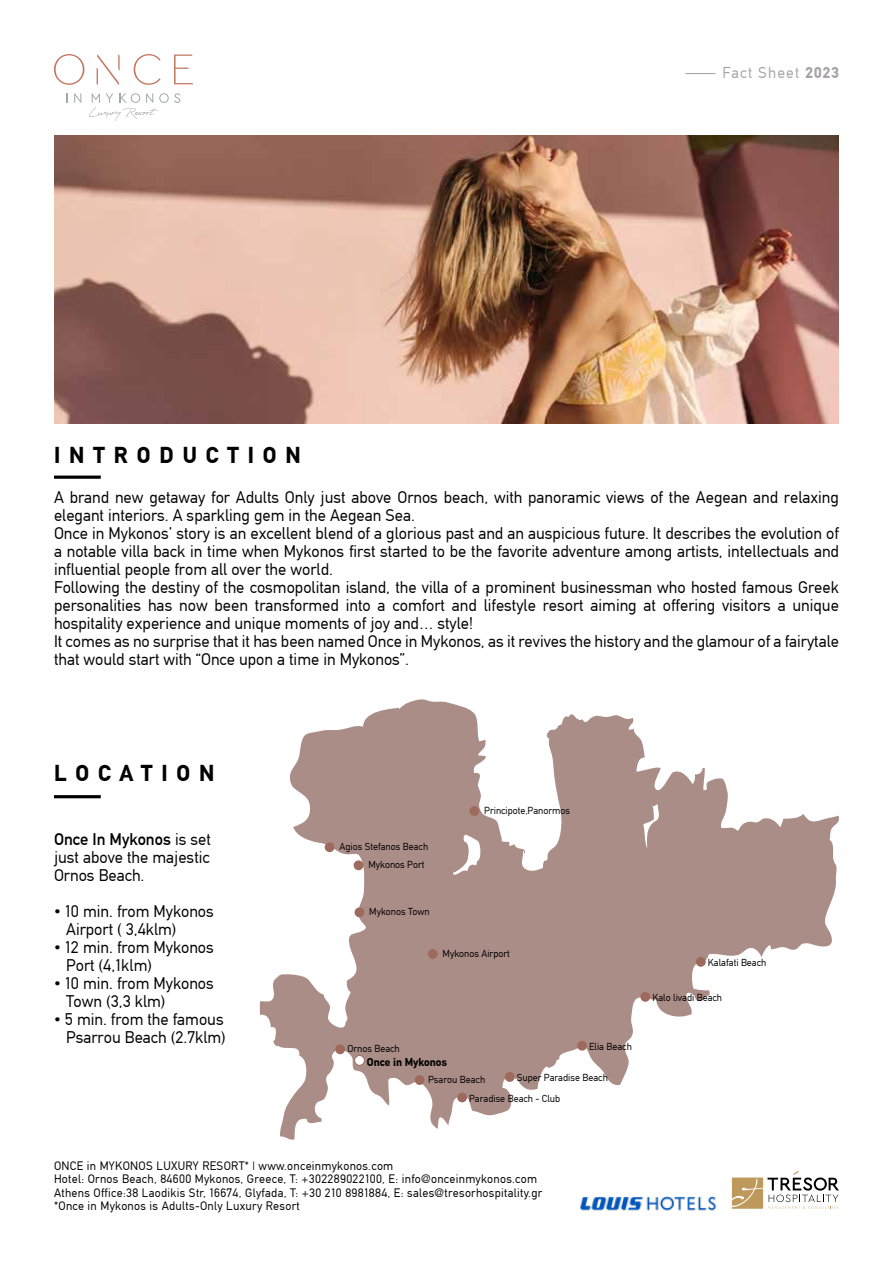
<style>
.page{position:relative;width:893px;height:1263px;background:#fff}
.page>*{position:absolute;margin:0;border:0;box-sizing:border-box;transform-origin:0 0}
.t1{font:700 22.5px "CF Din";letter-spacing:.4em;color:#000}
.t2{font:16.5px/18px "CF Din";color:#000}
.t3{font:15.45px "CF Din";letter-spacing:.075em;color:#a6a4a7}
.t4{font:12px/13.5px "CF Din";letter-spacing:.025em;color:#000}
.t5{font:700 11.25px "CF Din";color:#000}
.t6{font:9.9px/18.1px "CF Din";color:#000}
.s1{font-weight:700}
.s2{font-style:inherit}
</style>
<div class="page">
<img style="left:54px;top:136px;width:785px;height:288px">
<hr style="left:685px;top:73px;width:30px;height:1px;background:#a6a4a7">
<svg style="left:732px;top:1171px;width:107px;height:38px"></svg>
<hr style="left:54px;top:476px;width:47px;height:3px;background:#000">
<hr style="left:54px;top:795px;width:47px;height:3px;background:#000">
<svg style="left:260px;top:699px;width:579px;height:441px;fill:#ab8d87"></svg>
<div style="left:335px;top:1044px;width:10px;height:10px;background:#9e6a5d;border-radius:50%"></div>
<div style="left:355px;top:1055px;width:9px;height:10px;background:#fff;border-radius:50%"></div>
<div style="left:354px;top:1055px;width:11px;height:11px;border:1px solid #9e6a5d;border-radius:50%"></div>
<div style="left:325px;top:842px;width:9px;height:10px;background:#9e6a5d;border-radius:50%"></div>
<div style="left:354px;top:860px;width:9px;height:10px;background:#9e6a5d;border-radius:50%"></div>
<div style="left:355px;top:907px;width:9px;height:10px;background:#9e6a5d;border-radius:50%"></div>
<div style="left:428px;top:949px;width:10px;height:10px;background:#9e6a5d;border-radius:50%"></div>
<div style="left:469px;top:806px;width:10px;height:10px;background:#9e6a5d;border-radius:50%"></div>
<div style="left:457px;top:1092px;width:10px;height:10px;background:#9e6a5d;border-radius:50%"></div>
<div style="left:415px;top:1075px;width:9px;height:10px;background:#9e6a5d;border-radius:50%"></div>
<div style="left:505px;top:1072px;width:10px;height:10px;background:#9e6a5d;border-radius:50%"></div>
<div style="left:640px;top:992px;width:10px;height:10px;background:#9e6a5d;border-radius:50%"></div>
<div style="left:696px;top:957px;width:10px;height:10px;background:#9e6a5d;border-radius:50%"></div>
<div style="left:577px;top:1041px;width:10px;height:9px;background:#9e6a5d;border-radius:50%"></div>
<svg style="left:74px;top:93px;width:7px;height:10px"></svg>
<svg style="left:54px;top:54px;width:30px;height:31px"></svg>
<svg style="left:134px;top:54px;width:27px;height:31px"></svg>
<svg style="left:174px;top:55px;width:19px;height:29px"></svg>
<svg style="left:97px;top:54px;width:23px;height:31px"></svg>
<svg style="left:89px;top:93px;width:91px;height:28px"></svg>
<img style="left:579px;top:1196px;width:138px;height:15px">
<h1 class="t1" style="left:54px;top:443px;width:248px">INTRODUCTION</h1>
<p class="t3" style="left:722px;top:65px;width:118px">Fact Sheet <span class="s1">2023</span></p>
<p class="t2" style="left:54px;top:489px;width:787px">A brand new getaway for Adults Only just above Ornos beach, with panoramic views of the Aegean and relaxing elegant interiors. A sparkling gem in the Aegean Sea.<br>Once in Mykonos’ story is an excellent blend of a glorious past and an auspicious future. It describes the evolution of a notable villa back in time when Mykonos first started to be the favorite adventure among artists, intellectuals and influential people from all over the world.<br>Following the destiny of the cosmopolitan island, the villa of a prominent businessman who hosted famous Greek personalities has now been transformed into a comfort and lifestyle resort aiming at offering visitors a unique hospitality experience and unique moments of joy and… style!<br>It comes as no surprise that it has been named Once in Mykonos, as it revives the history and the glamour of a fairytale that would start with “Once upon a time in Mykonos”.</p>
<h1 class="t1" style="left:54px;top:761px;width:162px">LOCATION</h1>
<p class="t2" style="left:54px;top:830px;width:158px;text-align:justify"><span class="s2">Once In Mykonos</span> is set just above the majestic Ornos Beach.</p>
<p class="t2" style="left:66px;top:902px;width:149px;text-indent:-12px">• 10 min. from Mykonos<br>Airport ( 3,4klm)</p>
<p class="t2" style="left:66px;top:938px;width:149px;text-indent:-12px">• 12 min. from Mykonos<br>Port (4,1klm)</p>
<p class="t2" style="left:66px;top:974px;width:149px;text-indent:-12px">• 10 min. from Mykonos<br>Town (3,3 klm)</p>
<p class="t2" style="left:54px;top:1010px;width:173px;text-align:right">• 5 min. from the famous<br>Psarrou Beach (2.7klm)</p>
<p class="t6" style="left:368px;top:838px;width:61px;text-indent:-29px">Agios Stefanos Beach<br>Mykonos Port</p>
<p class="t6" style="left:369px;top:903px;width:62px">Mykonos Town</p>
<p class="t6" style="left:484px;top:802px;width:87px">Principote,Panormos</p>
<p class="t6" style="left:443px;top:945px;width:69px">Mykonos Airport</p>
<p class="t6" style="left:347px;top:1040px;width:54px">Ornos Beach</p>
<p class="t5" style="left:367px;top:1056px;width:82px">Once in Mykonos</p>
<p class="t6" style="left:589px;top:1038px;width:44px">Elia Beach</p>
<p class="t6" style="left:517px;top:1069px;width:92px">Super Paradise Beach</p>
<p class="t6" style="left:469px;top:1070px;width:93px;line-height:19.4px;text-indent:-41px">Psarou Beach<br>Paradise Beach - Club</p>
<p class="t6" style="left:708px;top:954px;width:60px">Kalafati Beach</p>
<p class="t6" style="left:652px;top:989px;width:71px">Kalo livadi Beach</p>
<p class="t4" style="left:54px;top:1159px;width:490px">ONCE in MYKONOS LUXURY RESORT* | www.onceinmykonos.com<br>Hotel: Ornos Beach, 84600 Mykonos, Greece, T: +302289022100, E: info@onceinmykonos.com Athens Office:38 Laodikis Str, 16674, Glyfada, T: +30 210 8981884, E: sales@tresorhospitality.gr *Once in Mykonos is Adults-Only Luxury Resort</p>
</div>
